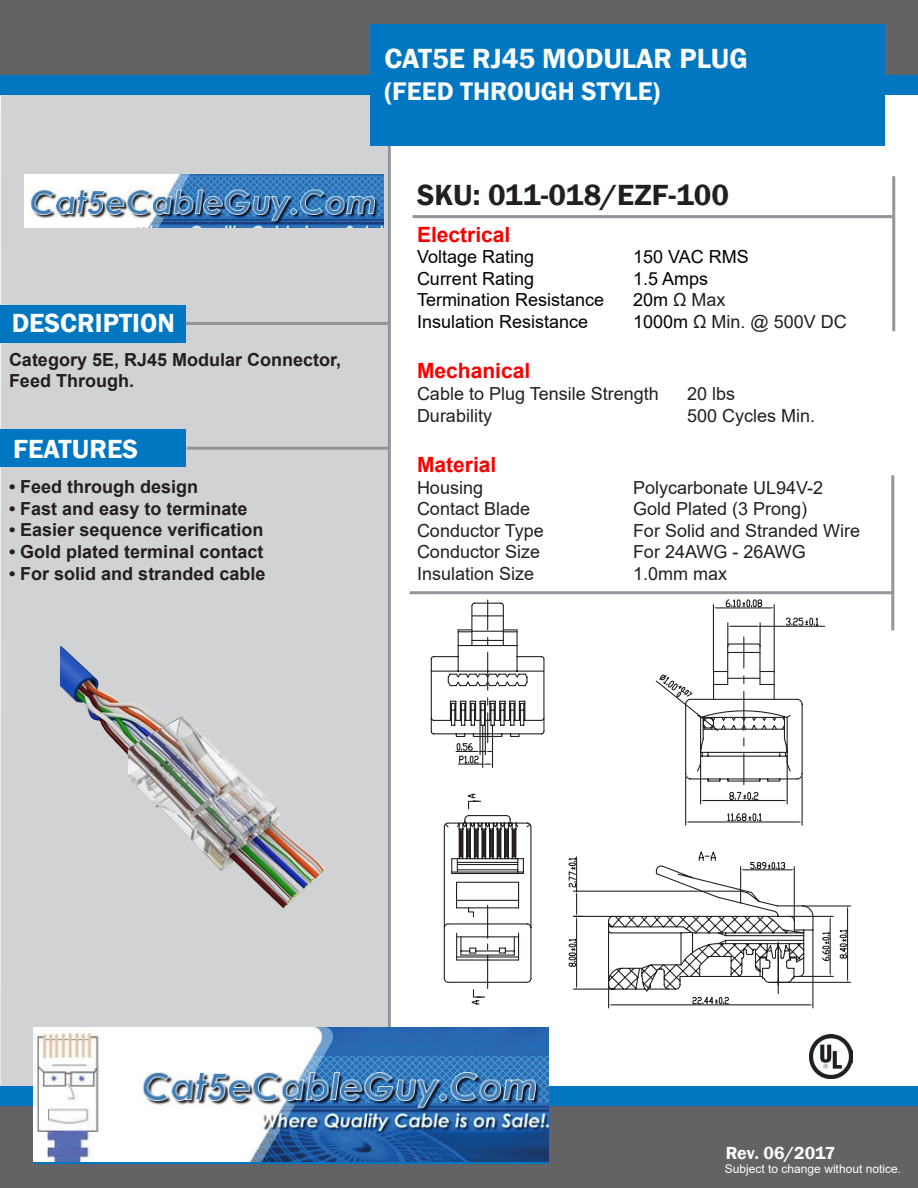
<style>
.page{position:relative;width:918px;height:1188px;background:#fff}
.page>*{position:absolute;margin:0;border:0;box-sizing:border-box;transform-origin:0 0}
.t1{font:600 30px "Franklin Gothic";color:#231f20}
.t2{font:600 28.5px "Franklin Gothic";color:#fcfcfc}
.t3{font:600 27px "Franklin Gothic";color:#fff}
.t4{font:600 26.25px "Franklin Gothic";color:#fcfcfc}
.t5{font:700 21px "Arial";color:#f90000}
.t6{font:700 21px "Arial";color:#fa0000}
.t7{font:700 21px "Arial";color:#fc0000}
.t8{font:18px "Arial";color:#231f20}
.t9{font:700 18px "Arial";color:#231f20}
.t10{font:18px "Arial";color:#040000}
.t11{font:600 18px "Franklin Gothic";letter-spacing:-.01em;color:#fffefd}
.t12{font:12px "Arial";color:#fffcff}
.s1{color:#040000}
</style>
<div class="page">
<div style="left:0;top:94px;width:388px;height:1094px;background:#d1d2d4"></div>
<hr style="left:388px;top:144px;width:3px;height:1037px;background:#939598">
<div style="left:0;top:0;width:918px;height:75px;background:#636366"></div>
<div style="left:0;top:75px;width:918px;height:19px;background:#0077c0"></div>
<div style="left:0;top:429px;width:185px;height:37px;background:#0077c0"></div>
<div style="left:0;top:305px;width:185px;height:37px;background:#0077c0"></div>
<div style="left:370px;top:24px;width:514px;height:122px;background:#0077c0"></div>
<hr style="left:412px;top:215px;width:483px;height:3px;background:#939598">
<hr style="left:892px;top:176px;width:3px;height:155px;background:#939598">
<div style="left:1px;top:1098px;width:917px;height:90px;background:#636366"></div>
<div style="left:34px;top:1036px;width:514px;height:128px;background:linear-gradient(to right,#0077c0,#0077c0)"></div>
<div style="left:0;top:1086px;width:918px;height:20px;background:#0077c0"></div>
<hr style="left:186px;top:322px;width:202px;height:3px;background:#939598">
<hr style="left:187px;top:447px;width:203px;height:3px;background:#939598">
<hr style="left:410px;top:591px;width:483px;height:3px;background:#939598">
<hr style="left:891px;top:475px;width:3px;height:155px;background:#939598">
<img style="left:809px;top:1035px;width:44px;height:44px">
<svg style="left:430px;top:599px;width:115px;height:169px"></svg>
<svg style="left:443px;top:793px;width:89px;height:212px"></svg>
<svg style="left:655px;top:599px;width:171px;height:227px"></svg>
<svg style="left:568px;top:851px;width:284px;height:158px"></svg>
<img style="left:60px;top:646px;width:270px;height:265px">
<img style="left:24px;top:174px;width:359px;height:54px">
<img style="left:34px;top:1027px;width:514px;height:134px">
<h3 class="t3" style="left:12px;top:307px;width:165px">DESCRIPTION</h3>
<p class="t9" style="left:9px;top:347px;width:334px">Category 5E, RJ45 Modular Connector,</p>
<p class="t9" style="left:9px;top:368px;width:127px">Feed Through.</p>
<h3 class="t3" style="left:13px;top:432px;width:126px">FEATURES</h3>
<p class="t9" style="left:9px;top:474px;width:191px">• Feed through design</p>
<p class="t9" style="left:9px;top:496px;width:240px">• Fast and easy to terminate</p>
<p class="t9" style="left:9px;top:517px;width:256px">• Easier sequence verification</p>
<p class="t9" style="left:9px;top:539px;width:256px">• Gold plated terminal contact</p>
<p class="t9" style="left:9px;top:560px;width:258px">• For solid and stranded cable</p>
<p class="t2" style="left:385px;top:41px;width:365px">CAT5E RJ45 MODULAR PLUG</p>
<p class="t4" style="left:385px;top:75px;width:277px">(FEED THROUGH STYLE)</p>
<p class="t1" style="left:417px;top:176px;width:313px">SKU: 011-018/EZF-100</p>
<p class="t5" style="left:417px;top:219px;width:95px">Electrical</p>
<p class="t10" style="left:417px;top:244px;width:119px">Voltage Rating</p>
<p class="t10" style="left:633px;top:244px;width:117px">150 VAC RMS</p>
<p class="t10" style="left:417px;top:266px;width:119px">Current Rating</p>
<p class="t10" style="left:633px;top:266px;width:77px">1.5 Amps</p>
<p class="t10" style="left:417px;top:288px;width:189px">Termination Resistance</p>
<p class="t8" style="left:633px;top:288px;width:94px"><span class="s1">20m</span> Ω Max</p>
<p class="t10" style="left:417px;top:309px;width:173px">Insulation Resistance</p>
<p class="t8" style="left:633px;top:309px;width:215px"><span class="s1">1000m</span> Ω Min. @ 500V DC</p>
<p class="t6" style="left:417px;top:356px;width:115px">Mechanical</p>
<p class="t8" style="left:417px;top:381px;width:243px">Cable to Plug Tensile Strength</p>
<p class="t8" style="left:687px;top:381px;width:50px">20 lbs</p>
<p class="t8" style="left:417px;top:403px;width:77px">Durability</p>
<p class="t8" style="left:687px;top:403px;width:130px">500 Cycles Min.</p>
<p class="t7" style="left:417px;top:450px;width:81px">Material</p>
<p class="t8" style="left:417px;top:475px;width:68px">Housing</p>
<p class="t8" style="left:633px;top:475px;width:192px">Polycarbonate UL94V-2</p>
<p class="t8" style="left:417px;top:496px;width:115px">Contact Blade</p>
<p class="t8" style="left:633px;top:496px;width:176px">Gold Plated (3 Prong)</p>
<p class="t8" style="left:417px;top:518px;width:128px">Conductor Type</p>
<p class="t8" style="left:633px;top:518px;width:229px">For Solid and Stranded Wire</p>
<p class="t8" style="left:417px;top:540px;width:125px">Conductor Size</p>
<p class="t8" style="left:633px;top:540px;width:174px">For 24AWG - 26AWG</p>
<p class="t8" style="left:417px;top:561px;width:119px">Insulation Size</p>
<p class="t8" style="left:633px;top:561px;width:96px">1.0mm max</p>
<p class="t11" style="left:726px;top:1142px;width:111px">Rev. 06/2017</p>
<p class="t12" style="left:725px;top:1161px;width:178px">Subject to change without notice.</p>
</div>
